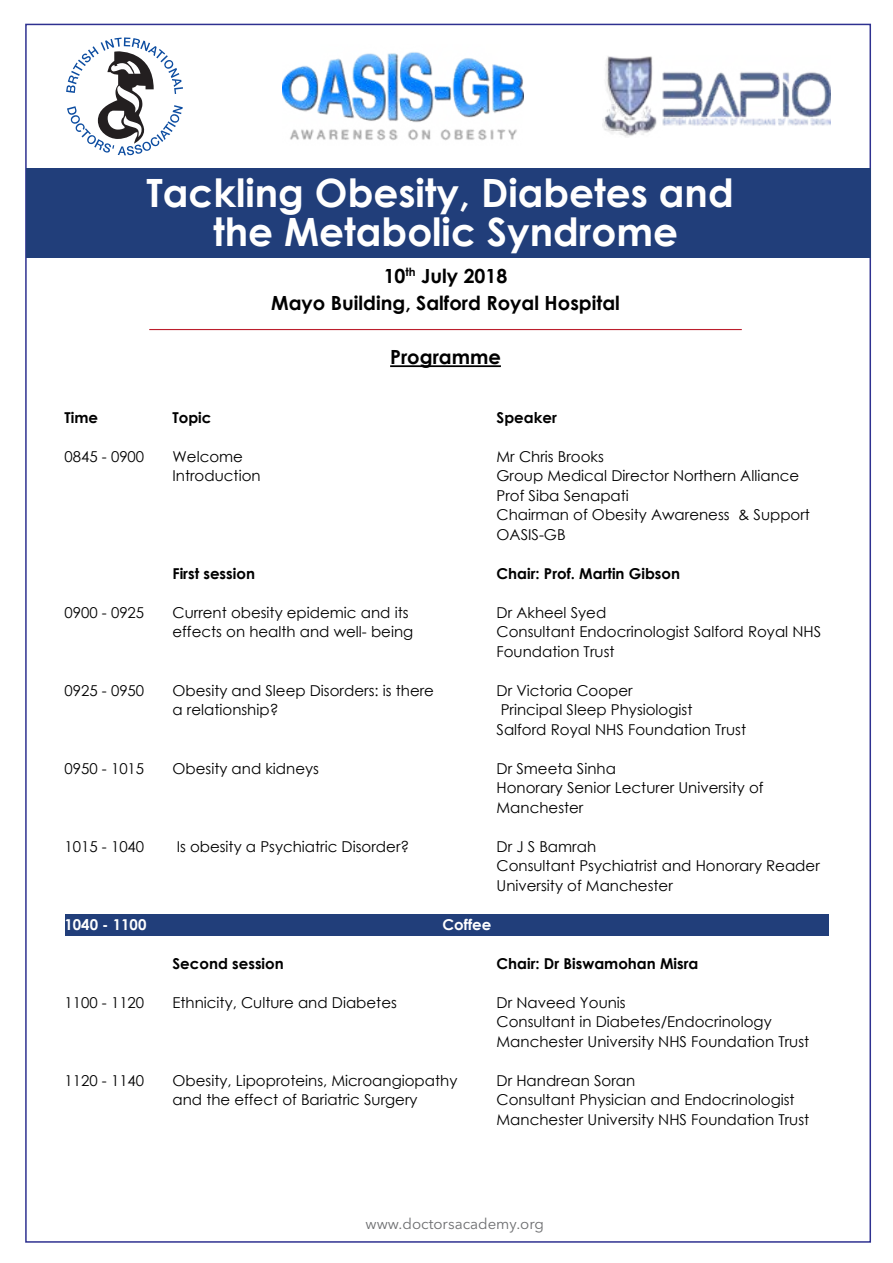
<style>
.page{position:relative;width:893px;height:1263px;background:#fff}
.page>*{position:absolute;margin:0;border:0;box-sizing:border-box;transform-origin:0 0}
.t1{font:700 39px/39px "Century Gothic";color:#fff;text-align:center}
.t2{font:700 19.5px/27px "Century Gothic";color:#000;text-align:center}
.t3{font:15px/19.5px "Century Gothic";color:#000}
.t4{font:700 15px "Century Gothic";color:#000}
.t5{font:15px "Avenir Next LT Pro";color:#6d6e70}
.t6{font:700 15px "Century Gothic";color:#fff}
</style>
<div class="page">
<div style="left:65px;top:914px;width:764px;height:21px;background:#213e7a"></div>
<div style="left:26px;top:168px;width:844px;height:89px;background:#213e7a"></div>
<hr style="left:149px;top:329px;width:593px;height:1px;background:#bc1e2d">
<hr style="left:390px;top:365px;width:111px;height:2px;background:#000">
<svg style="left:66px;top:37px;width:117px;height:118px"></svg>
<img style="left:283px;top:52px;width:241px;height:89px">
<img style="left:602px;top:56px;width:228px;height:81px">
<h1 class="t1" style="left:146px;top:172px;width:589px">Tackling Obesity, Diabetes and the Metabolic Syndrome</h1>
<h2 class="t2" style="left:271px;top:261px;width:350px">10<sup>th</sup> July 2018<br>Mayo Building, Salford Royal Hospital</h2>
<h2 class="t2" style="left:390px;top:343px;width:112px">Programme</h2>
<p class="t4" style="left:64px;top:406px;width:35px">Time</p>
<p class="t4" style="left:172px;top:406px;width:41px">Topic</p>
<p class="t4" style="left:496px;top:406px;width:62px">Speaker</p>
<p class="t3" style="left:64px;top:446px;width:81px">0845 - 0900</p>
<p class="t3" style="left:172px;top:446px;width:72px">Welcome</p>
<p class="t3" style="left:496px;top:446px;width:109px">Mr Chris Brooks</p>
<p class="t3" style="left:172px;top:466px;width:90px">Introduction</p>
<p class="t3" style="left:496px;top:466px;width:315px">Group Medical Director Northern Alliance<br>Prof Siba Senapati<br>Chairman of Obesity Awareness &amp; Support<br>OASIS-GB</p>
<p class="t4" style="left:172px;top:562px;width:84px">First session</p>
<p class="t4" style="left:496px;top:562px;width:185px">Chair: Prof. Martin Gibson</p>
<p class="t3" style="left:64px;top:602px;width:81px">0900 - 0925</p>
<p class="t3" style="left:172px;top:602px;width:238px">Current obesity epidemic and its</p>
<p class="t3" style="left:496px;top:602px;width:111px">Dr Akheel Syed</p>
<p class="t3" style="left:172px;top:622px;width:242px">effects on health and well- being</p>
<p class="t3" style="left:496px;top:622px;width:326px">Consultant Endocrinologist Salford Royal NHS<br>Foundation Trust</p>
<p class="t3" style="left:64px;top:680px;width:81px">0925 - 0950</p>
<p class="t3" style="left:172px;top:680px;width:263px">Obesity and Sleep Disorders: is there</p>
<p class="t3" style="left:497px;top:680px;width:138px">Dr Victoria Cooper</p>
<p class="t3" style="left:172px;top:700px;width:108px">a relationship?</p>
<p class="t3" style="left:496px;top:700px;width:251px">Principal Sleep Physiologist<br>Salford Royal NHS Foundation Trust</p>
<p class="t3" style="left:64px;top:758px;width:81px">0950 - 1015</p>
<p class="t3" style="left:172px;top:758px;width:148px">Obesity and kidneys</p>
<p class="t3" style="left:496px;top:758px;width:269px">Dr Smeeta Sinha<br>Honorary Senior Lecturer University of<br>Manchester</p>
<p class="t3" style="left:64px;top:836px;width:81px">1015 - 1040</p>
<p class="t3" style="left:177px;top:836px;width:234px">Is obesity a Psychiatric Disorder?</p>
<p class="t3" style="left:496px;top:836px;width:325px">Dr J S Bamrah<br>Consultant Psychiatrist and Honorary Reader<br>University of Manchester</p>
<p class="t6" style="left:64px;top:913px;width:83px">1040 - 1100</p>
<p class="t6" style="left:442px;top:913px;width:50px">Coffee</p>
<p class="t4" style="left:172px;top:952px;width:113px">Second session</p>
<p class="t4" style="left:496px;top:952px;width:203px">Chair: Dr Biswamohan Misra</p>
<p class="t3" style="left:64px;top:992px;width:81px">1100 - 1120</p>
<p class="t3" style="left:172px;top:992px;width:226px">Ethnicity, Culture and Diabetes</p>
<p class="t3" style="left:496px;top:992px;width:314px">Dr Naveed Younis<br>Consultant in Diabetes/Endocrinology<br>Manchester University NHS Foundation Trust</p>
<p class="t3" style="left:64px;top:1070px;width:81px">1120 - 1140</p>
<p class="t3" style="left:172px;top:1070px;width:286px">Obesity, Lipoproteins, Microangiopathy</p>
<p class="t3" style="left:497px;top:1070px;width:140px">Dr Handrean Soran</p>
<p class="t3" style="left:172px;top:1090px;width:247px">and the effect of Bariatric Surgery</p>
<p class="t3" style="left:496px;top:1090px;width:314px">Consultant Physician and Endocrinologist<br>Manchester University NHS Foundation Trust</p>
<p class="t5" style="left:365px;top:1215px;width:180px">www.doctorsacademy.org</p>
</div>
